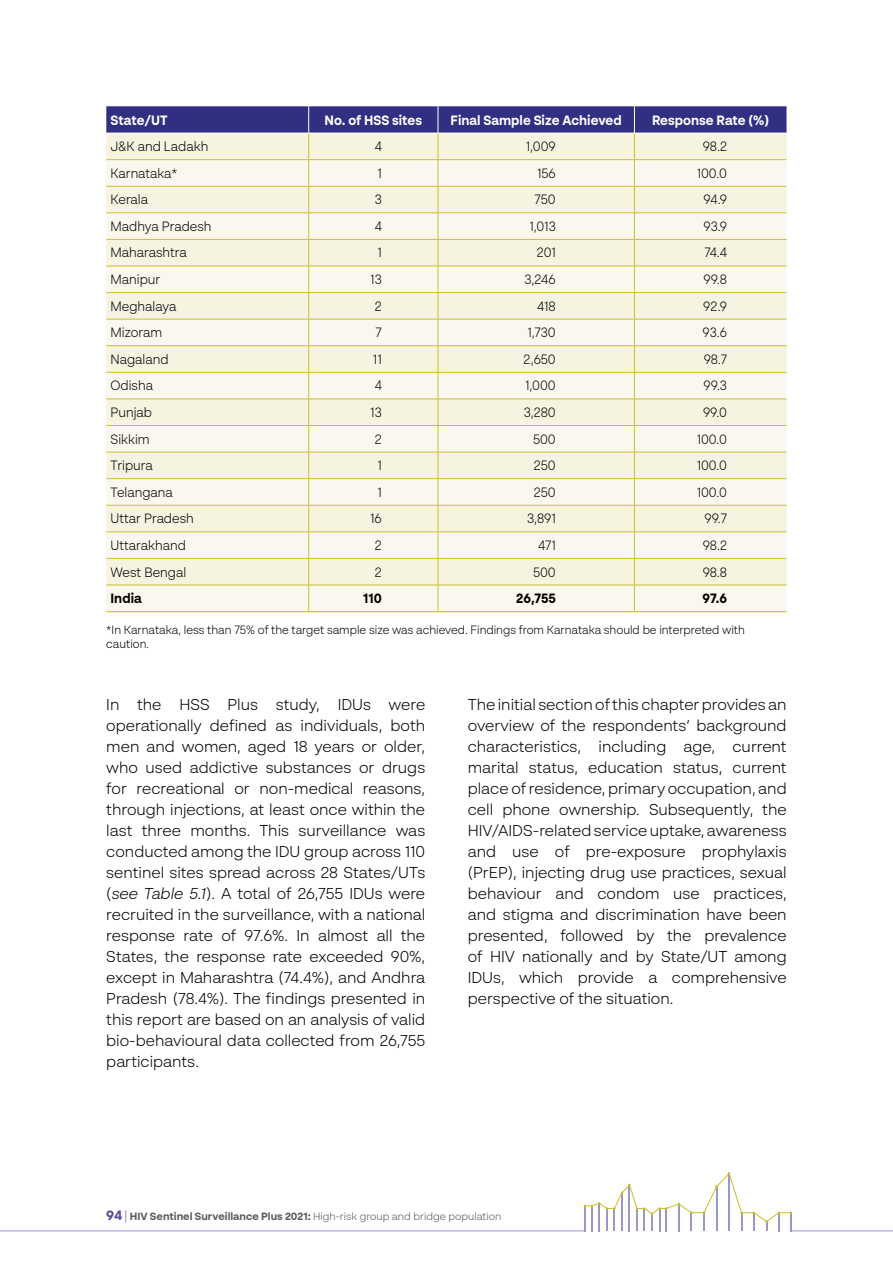
<style>
.page{position:relative;width:893px;height:1263px;background:#fff}
.page>*{position:absolute;margin:0;border:0;box-sizing:border-box;transform-origin:0 0}
.t1{font:300 15.75px/21px "BR Sonoma";color:#000;text-align:justify}
.t2{font:300 13.5px "BR Sonoma";color:#000;scale:.95 1}
.t3{font:700 13.5px "BR Sonoma";color:#fff;scale:.95 1}
.t4{font:700 13.5px "BR Sonoma";color:#000;scale:.95 1}
.t5{font:300 12px/13.5px "BR Sonoma";color:#000;scale:.95 1}
.t6{font:300 10.5px "BR Sonoma";color:#58595b}
.s1{font-style:italic}
.s2{font-weight:700;font-size:13.5px;color:#544d92}
.s3{font-size:14.1px;color:#544d92}
.s4{font-weight:700}
</style>
<div class="page">
<hr style="left:0;top:1230px;width:586px;height:1px;background:#9a98cb">
<hr style="left:790px;top:1230px;width:103px;height:1px;background:#9a98cb">
<svg style="left:584px;top:1172px;width:208px;height:59px"></svg>
<svg style="left:106px;top:106px;width:680px;height:505px;background:#eceadd"></svg>
<hr style="left:106px;top:133px;width:203px;height:1px;background:#fff">
<hr style="left:309px;top:133px;width:129px;height:1px;background:#fff">
<hr style="left:438px;top:133px;width:196px;height:1px;background:#fff">
<hr style="left:634px;top:133px;width:152px;height:1px;background:#fff">
<hr style="left:106px;top:611px;width:203px;height:1px;background:#cdbe2c">
<hr style="left:309px;top:611px;width:129px;height:1px;background:#cdbe2c">
<hr style="left:438px;top:611px;width:196px;height:1px;background:#cdbe2c">
<hr style="left:634px;top:611px;width:152px;height:1px;background:#cdbe2c">
<p class="t3" style="left:111px;top:111px;width:62px">State/UT</p>
<p class="t3" style="left:325px;top:111px;width:104px">No. of HSS sites</p>
<p class="t3" style="left:451px;top:111px;width:182px">Final Sample Size Achieved</p>
<p class="t3" style="left:652px;top:111px;width:125px">Response Rate (%)</p>
<p class="t2" style="left:111px;top:138px;width:104px">J&amp;K and Ladakh</p>
<p class="t2" style="left:375px;top:138px;width:9px">4</p>
<p class="t2" style="left:526px;top:138px;width:33px">1,009</p>
<p class="t2" style="left:703px;top:138px;width:27px">98.2</p>
<p class="t2" style="left:111px;top:165px;width:72px">Karnataka*</p>
<p class="t2" style="left:377px;top:165px;width:6px">1</p>
<p class="t2" style="left:537px;top:165px;width:21px">156</p>
<p class="t2" style="left:697px;top:165px;width:33px">100.0</p>
<p class="t2" style="left:111px;top:191px;width:41px">Kerala</p>
<p class="t2" style="left:375px;top:191px;width:9px">3</p>
<p class="t2" style="left:535px;top:191px;width:24px">750</p>
<p class="t2" style="left:703px;top:191px;width:26px">94.9</p>
<p class="t2" style="left:111px;top:218px;width:108px">Madhya Pradesh</p>
<p class="t2" style="left:375px;top:218px;width:9px">4</p>
<p class="t2" style="left:529px;top:218px;width:29px">1,013</p>
<p class="t2" style="left:703px;top:218px;width:26px">93.9</p>
<p class="t2" style="left:111px;top:244px;width:82px">Maharashtra</p>
<p class="t2" style="left:377px;top:244px;width:6px">1</p>
<p class="t2" style="left:537px;top:244px;width:21px">201</p>
<p class="t2" style="left:704px;top:244px;width:25px">74.4</p>
<p class="t2" style="left:111px;top:271px;width:54px">Manipur</p>
<p class="t2" style="left:370px;top:271px;width:14px">13</p>
<p class="t2" style="left:524px;top:271px;width:34px">3,246</p>
<p class="t2" style="left:703px;top:271px;width:26px">99.8</p>
<p class="t2" style="left:111px;top:298px;width:71px">Meghalaya</p>
<p class="t2" style="left:375px;top:298px;width:9px">2</p>
<p class="t2" style="left:537px;top:298px;width:21px">418</p>
<p class="t2" style="left:703px;top:298px;width:26px">92.9</p>
<p class="t2" style="left:111px;top:324px;width:56px">Mizoram</p>
<p class="t2" style="left:376px;top:324px;width:8px">7</p>
<p class="t2" style="left:527px;top:324px;width:31px">1,730</p>
<p class="t2" style="left:703px;top:324px;width:27px">93.6</p>
<p class="t2" style="left:111px;top:351px;width:63px">Nagaland</p>
<p class="t2" style="left:373px;top:351px;width:11px">11</p>
<p class="t2" style="left:523px;top:351px;width:35px">2,650</p>
<p class="t2" style="left:704px;top:351px;width:26px">98.7</p>
<p class="t2" style="left:111px;top:377px;width:46px">Odisha</p>
<p class="t2" style="left:375px;top:377px;width:9px">4</p>
<p class="t2" style="left:525px;top:377px;width:34px">1,000</p>
<p class="t2" style="left:704px;top:377px;width:26px">99.3</p>
<p class="t2" style="left:111px;top:404px;width:45px">Punjab</p>
<p class="t2" style="left:370px;top:404px;width:14px">13</p>
<p class="t2" style="left:524px;top:404px;width:35px">3,280</p>
<p class="t2" style="left:703px;top:404px;width:27px">99.0</p>
<p class="t2" style="left:111px;top:431px;width:43px">Sikkim</p>
<p class="t2" style="left:375px;top:431px;width:9px">2</p>
<p class="t2" style="left:533px;top:431px;width:25px">500</p>
<p class="t2" style="left:697px;top:431px;width:33px">100.0</p>
<p class="t2" style="left:111px;top:457px;width:46px">Tripura</p>
<p class="t2" style="left:377px;top:457px;width:6px">1</p>
<p class="t2" style="left:534px;top:457px;width:24px">250</p>
<p class="t2" style="left:697px;top:457px;width:33px">100.0</p>
<p class="t2" style="left:111px;top:484px;width:67px">Telangana</p>
<p class="t2" style="left:377px;top:484px;width:6px">1</p>
<p class="t2" style="left:534px;top:484px;width:24px">250</p>
<p class="t2" style="left:697px;top:484px;width:33px">100.0</p>
<p class="t2" style="left:111px;top:510px;width:89px">Uttar Pradesh</p>
<p class="t2" style="left:370px;top:510px;width:14px">16</p>
<p class="t2" style="left:527px;top:510px;width:31px">3,891</p>
<p class="t2" style="left:704px;top:510px;width:25px">99.7</p>
<p class="t2" style="left:111px;top:537px;width:81px">Uttarakhand</p>
<p class="t2" style="left:375px;top:537px;width:9px">2</p>
<p class="t2" style="left:538px;top:537px;width:20px">471</p>
<p class="t2" style="left:703px;top:537px;width:27px">98.2</p>
<p class="t2" style="left:111px;top:563px;width:81px">West Bengal</p>
<p class="t2" style="left:375px;top:563px;width:9px">2</p>
<p class="t2" style="left:533px;top:563px;width:25px">500</p>
<p class="t2" style="left:703px;top:563px;width:27px">98.8</p>
<p class="t4" style="left:111px;top:590px;width:34px">India</p>
<p class="t4" style="left:363px;top:590px;width:21px">110</p>
<p class="t4" style="left:516px;top:590px;width:43px">26,755</p>
<p class="t4" style="left:703px;top:590px;width:27px">97.6</p>
<p class="t5" style="left:106px;top:623px;width:674px">*In Karnataka, less than 75% of the target sample size was achieved. Findings from Karnataka should be interpreted with caution.</p>
<p class="t1" style="left:106px;top:694px;width:320px">In the HSS Plus study, IDUs were operationally defined as individuals, both men and women, aged 18 years or older, who used addictive substances or drugs for recreational or non-medical reasons, through injections, at least once within the last three months. This surveillance was conducted among the IDU group across 110 sentinel sites spread across 28 States/UTs (<span class="s1">see Table 5.1</span>). A total of 26,755 IDUs were recruited in the surveillance, with a national response rate of 97.6%. In almost all the States, the response rate exceeded 90%, except in Maharashtra (74.4%), and Andhra Pradesh (78.4%). The findings presented in this report are based on an analysis of valid bio-behavioural data collected from 26,755 participants.</p>
<p class="t1" style="left:468px;top:694px;width:320px">The initial section of this chapter provides an overview of the respondents’ background characteristics, including age, current marital status, education status, current place of residence, primary occupation, and cell phone ownership. Subsequently, the HIV/AIDS-related service uptake, awareness and use of pre-exposure prophylaxis (PrEP), injecting drug use practices, sexual behaviour and condom use practices, and stigma and discrimination have been presented, followed by the prevalence of HIV nationally and by State/UT among IDUs, which provide a comprehensive perspective of the situation.</p>
<p class="t6" style="left:106px;top:1210px;width:397px"><span class="s2">94</span> <span class="s3">|</span> <span class="s4">HIV Sentinel Surveillance Plus 2021:</span> High-risk group and bridge population</p>
</div>
